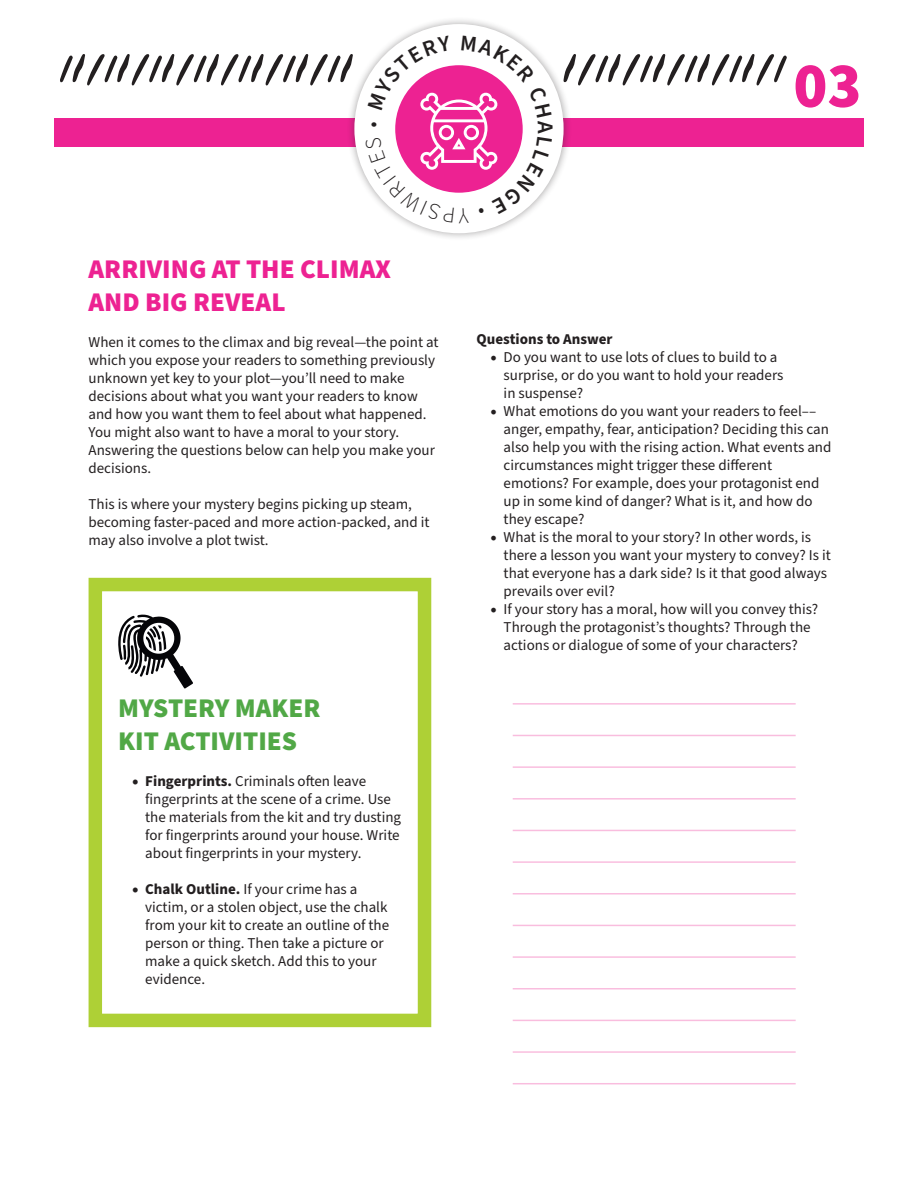
<style>
.page{position:relative;width:918px;height:1188px;background:#fff}
.page>*{position:absolute;margin:0;border:0;box-sizing:border-box;transform-origin:0 0}
.t1{font:900 63px "Source Sans Pro";color:#ed2292}
.t2{font:900 27px/33px "Source Sans Pro";color:#ed2292}
.t3{font:900 27px/33px "Source Sans Pro";color:#51a846}
.t4{font:15px/18px "Source Sans Pro";color:#231f20}
.t5{font:700 15px "Source Sans Pro";color:#231f20}
.s1{font-family:"Minion Pro";font-weight:700;font-size:18px}
.s2{font-weight:700}
.s3{font-family:"Minion Pro";font-size:18px}
</style>
<div class="page">
<svg style="left:60px;top:54px;width:286px;height:32px"></svg>
<svg style="left:572px;top:54px;width:215px;height:32px"></svg>
<div style="left:54px;top:119px;width:810px;height:28px;background:#ed2292"></div>
<div style="left:346px;top:16px;width:226px;height:226px;background:#231f20;opacity:.4"></div>
<div style="left:354px;top:24px;width:210px;height:209px;background:#fff;border-radius:50%"></div>
<div style="left:89px;top:578px;width:342px;height:449px;background:#fff;border:14px solid #aed036"></div>
<svg style="left:118px;top:614px;width:75px;height:75px"></svg>
<hr style="left:513px;top:735px;width:283px;height:1px;background:#ed2292">
<hr style="left:513px;top:703px;width:283px;height:2px;background:#ed2292">
<hr style="left:513px;top:766px;width:283px;height:2px;background:#ed2292">
<hr style="left:513px;top:798px;width:283px;height:2px;background:#ed2292">
<hr style="left:513px;top:830px;width:283px;height:1px;background:#ed2292">
<hr style="left:513px;top:861px;width:283px;height:2px;background:#ed2292">
<hr style="left:513px;top:893px;width:283px;height:2px;background:#ed2292">
<hr style="left:513px;top:925px;width:283px;height:1px;background:#ed2292">
<hr style="left:513px;top:956px;width:283px;height:2px;background:#ed2292">
<hr style="left:513px;top:988px;width:283px;height:1px;background:#ed2292">
<hr style="left:513px;top:1020px;width:283px;height:1px;background:#ed2292">
<hr style="left:513px;top:1051px;width:283px;height:2px;background:#ed2292">
<hr style="left:513px;top:1083px;width:283px;height:1px;background:#ed2292">
<svg style="left:365px;top:35px;width:188px;height:188px"></svg>
<p class="t1" style="left:793px;top:42px;width:70px">03</p>
<p class="t2" style="left:89px;top:253px;width:304px">ARRIVING AT THE CLIMAX<br>AND BIG REVEAL</p>
<p class="t4" style="left:89px;top:333px;width:351px">When it comes to the climax and big reveal—the point at which you expose your readers to something previously unknown yet key to your plot—you’ll need to make decisions about what you want your readers to know and how you want them to feel about what happened.<br>You might also want to have a moral to your story.<br>Answering the questions below can help you make your decisions.</p>
<p class="t4" style="left:89px;top:495px;width:343px">This is where your mystery begins picking up steam, becoming faster-paced and more action-packed, and it may also involve a plot twist.</p>
<p class="t3" style="left:118px;top:692px;width:204px">MYSTERY MAKER<br>KIT ACTIVITIES</p>
<p class="t4" style="left:145px;top:773px;width:257px;text-indent:-14px"><span class="s1">•</span> <span class="s2">Fingerprints.</span> Criminals often leave fingerprints at the scene of a crime. Use the materials from the kit and try dusting for fingerprints around your house. Write about fingerprints in your mystery.</p>
<p class="t4" style="left:145px;top:881px;width:246px;text-indent:-14px"><span class="s1">•</span> <span class="s2">Chalk Outline.</span> If your crime has a victim, or a stolen object, use the chalk from your kit to create an outline of the person or thing. Then take a picture or make a quick sketch. Add this to your evidence.</p>
<p class="t5" style="left:477px;top:329px;width:138px">Questions to Answer</p>
<p class="t4" style="left:504px;top:348px;width:281px;text-indent:-14px"><span class="s3">•</span> Do you want to use lots of clues to build to a surprise, or do you want to hold your readers in suspense?</p>
<p class="t4" style="left:504px;top:402px;width:329px;text-indent:-14px"><span class="s3">•</span> What emotions do you want your readers to feel–– anger, empathy, fear, anticipation? Deciding this can also help you with the rising action. What events and circumstances might trigger these different emotions? For example, does your protagonist end up in some kind of danger? What is it, and how do they escape?</p>
<p class="t4" style="left:504px;top:528px;width:329px;text-indent:-14px"><span class="s3">•</span> What is the moral to your story? In other words, is there a lesson you want your mystery to convey? Is it that everyone has a dark side? Is it that good always prevails over evil?</p>
<p class="t4" style="left:490px;top:600px;width:330px;text-align:center"><span class="s3">•</span> If your story has a moral, how will you convey this?<br>Through the protagonist’s thoughts? Through the actions or dialogue of some of your characters?</p>
</div>
